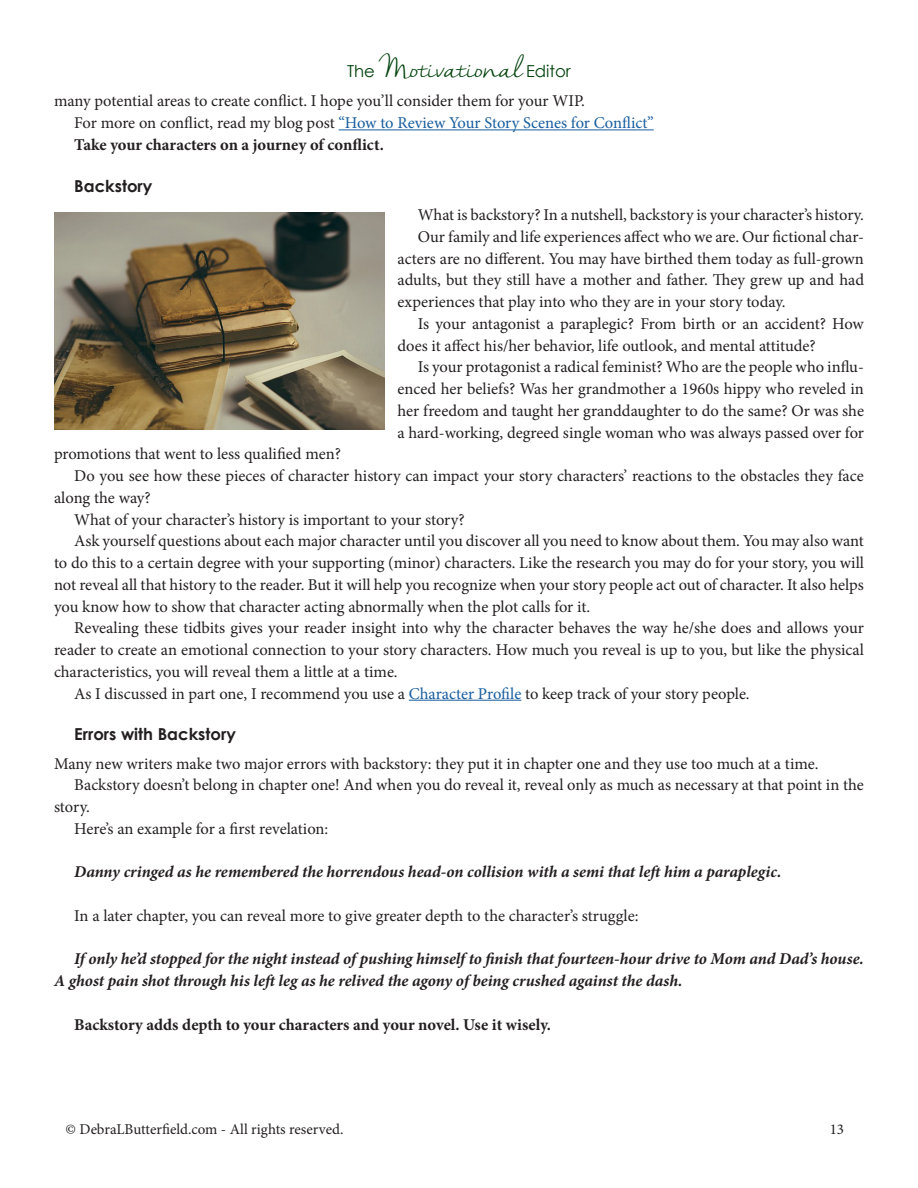
<style>
.page{position:relative;width:918px;height:1188px;background:#fff}
.page>*{position:absolute;margin:0;border:0;box-sizing:border-box;transform-origin:0 0}
.t1{font:27px "Nella Sue";color:#00420b}
.Body_2{font:16.5px/21.8px "Minion Pro";letter-spacing:-.005em;color:#231f20;text-align:justify}
.Body_2-2{font:italic 700 16.5px/21.8px "Minion Pro";letter-spacing:-.005em;color:#231f20}
.Body_2-3{font:700 16.5px "Minion Pro";color:#231f20}
.Body_1{font:16.5px "Minion Pro";letter-spacing:-.005em;color:#231f20}
.Body_2-4{font:16.5px "Minion Pro";color:#175d9e}
.Sub_heading{font:700 16.5px "Century Gothic";color:#231f20}
.t2{font:15px "Minion Pro";color:#231f20}
.s1{font-family:"Century Gothic";font-size:16.5px}
.s2{color:#231f20}
.s3{color:#175d9e}
</style>
<div class="page">
<hr style="left:339px;top:129px;width:315px;height:1px;background:#175d9e">
<hr style="left:409px;top:700px;width:112px;height:1px;background:#175d9e">
<img style="left:54px;top:212px;width:330px;height:217px">
<h1 class="t1" style="left:347px;top:49px;width:225px"><span class="s1">The</span> Motivational <span class="s1">Editor</span></h1>
<p class="Body_2" style="left:54px;top:90px;width:532px">many potential areas to create conflict. I hope you’ll consider them for your WIP.</p>
<p class="Body_2-4" style="left:74px;top:112px;width:581px"><span class="s2">For more on conflict, read my blog post</span> “How to Review Your Story Scenes for Conflict”</p>
<p class="Body_2-3" style="left:74px;top:133px;width:311px">Take your characters on a journey of conflict.</p>
<p class="Sub_heading" style="left:74px;top:173px;width:80px">Backstory</p>
<p class="Body_2" style="left:418px;top:204px;width:448px">What is backstory? In a nutshell, backstory is your character’s history.</p>
<p class="Body_2" style="left:398px;top:226px;width:468px;text-indent:20px">Our family and life experiences affect who we are. Our fictional char&shy;acters are no different. You may have birthed them today as full-grown adults, but they still have a mother and father. They grew up and had experiences that play into who they are in your story today.</p>
<p class="Body_2" style="left:398px;top:313px;width:468px;text-indent:20px">Is your antagonist a paraplegic? From birth or an accident? How does it affect his/her behavior, life outlook, and mental attitude?</p>
<p class="Body_2" style="left:398px;top:356px;width:468px;text-indent:20px">Is your protagonist a radical feminist? Who are the people who influ&shy;enced her beliefs? Was her grandmother a 1960s hippy who reveled in her freedom and taught her granddaughter to do the same? Or was she a hard-working, degreed single woman who was always passed over for</p>
<p class="Body_2" style="left:54px;top:443px;width:289px">promotions that went to less qualified men?</p>
<p class="Body_2" style="left:54px;top:465px;width:811px;text-indent:20px">Do you see how these pieces of character history can impact your story characters’ reactions to the obstacles they face along the way?</p>
<p class="Body_2" style="left:74px;top:508px;width:392px">What of your character’s history is important to your story?</p>
<p class="Body_2" style="left:54px;top:530px;width:812px;text-indent:20px">Ask yourself questions about each major character until you discover all you need to know about them. You may also want to do this to a certain degree with your supporting (minor) characters. Like the research you may do for your story, you will not reveal all that history to the reader. But it will help you recognize when your story people act out of character. It also helps you know how to show that character acting abnormally when the plot calls for it.</p>
<p class="Body_2" style="left:54px;top:617px;width:812px;text-indent:20px">Revealing these tidbits gives your reader insight into why the character behaves the way he/she does and allows your reader to create an emotional connection to your story characters. How much you reveal is up to you, but like the physical characteristics, you will reveal them a little at a time.</p>
<p class="Body_2" style="left:74px;top:682px;width:677px">As I discussed in part one, I recommend you use a <span class="s3">Character Profile</span> to keep track of your story people.</p>
<p class="Sub_heading" style="left:74px;top:722px;width:163px">Errors with Backstory</p>
<p class="Body_1" style="left:54px;top:752px;width:766px">Many new writers make two major errors with backstory: they put it in chapter one and they use too much at a time.</p>
<p class="Body_2" style="left:54px;top:774px;width:811px;text-indent:20px">Backstory doesn’t belong in chapter one! And when you do reveal it, reveal only as much as necessary at that point in the story.</p>
<p class="Body_2" style="left:74px;top:818px;width:256px">Here’s an example for a first revelation:</p>
<p class="Body_2-2" style="left:74px;top:861px;width:709px">Danny cringed as he remembered the horrendous head-on collision with a semi that left him a paraplegic.</p>
<p class="Body_2" style="left:74px;top:905px;width:566px">In a later chapter, you can reveal more to give greater depth to the character’s struggle:</p>
<p class="Body_2-2" style="left:54px;top:948px;width:811px;text-indent:20px">If only he’d stopped for the night instead of pushing himself to finish that fourteen-hour drive to Mom and Dad’s house.<br>A ghost pain shot through his left leg as he relived the agony of being crushed against the dash.</p>
<p class="Body_2-3" style="left:74px;top:1013px;width:478px">Backstory adds depth to your characters and your novel. Use it wisely.</p>
<p class="t2" style="left:66px;top:1119px;width:279px">© DebraLButterfield.com - All rights reserved.</p>
<p class="t2" style="left:830px;top:1119px;width:16px">13</p>
</div>
